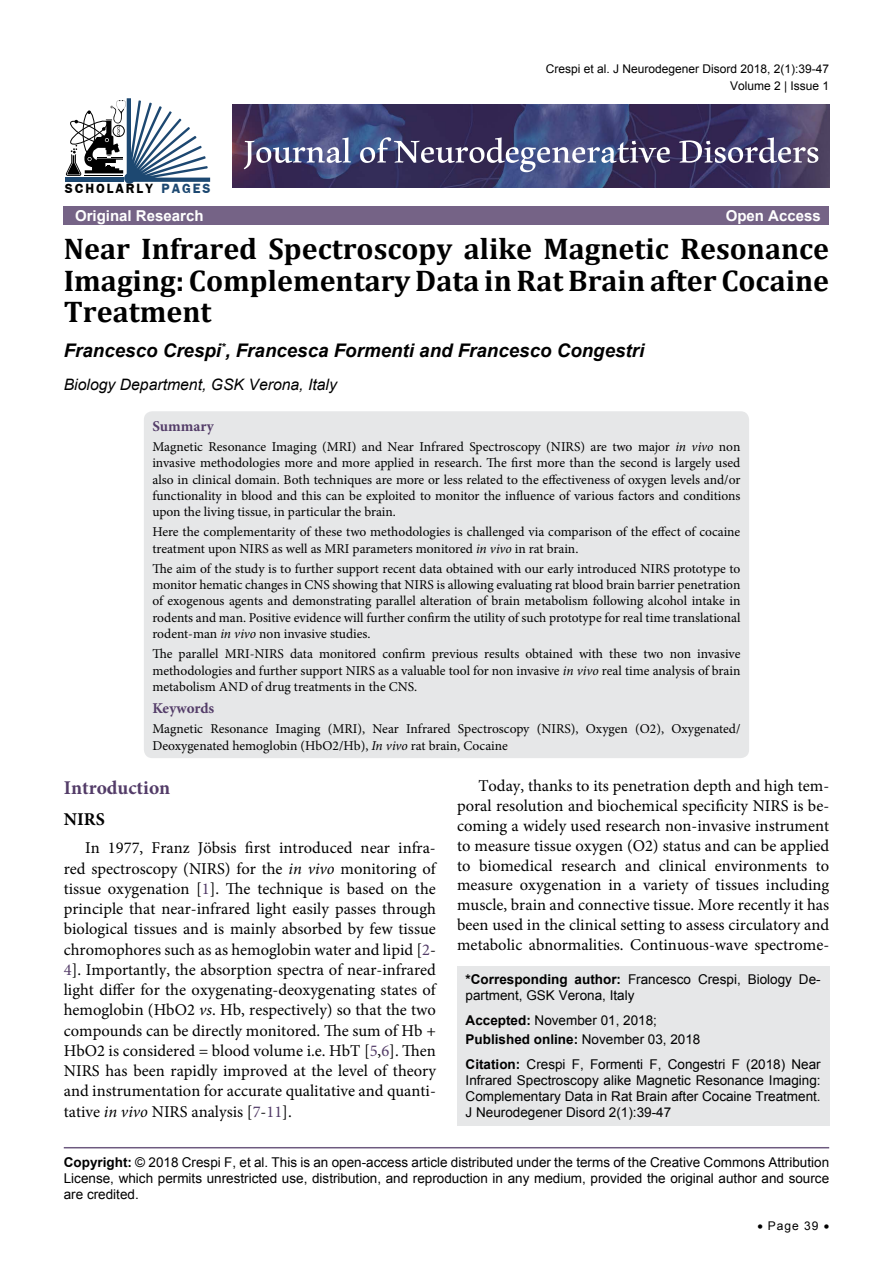
<style>
.page{position:relative;width:893px;height:1263px;background:#fff}
.page>*{position:absolute;margin:0;border:0;box-sizing:border-box;transform-origin:0 0}
.t1{font:55.5px "Aldhabi";color:#fff}
.t2{font:700 30px/31.5px "Cambria";color:#000;text-align:justify}
.t3{font:21.15px "Freesia UPC Bold";letter-spacing:.09em;color:#000}
.t4{font:700 19.5px "Minion Pro";color:#533c68}
.t5{font:italic 700 18.75px "Arial";color:#000}
.t6{font:700 18px "Minion Pro";color:#000}
.t7{font:16.5px/20.2px "Minion Pro";color:#000;text-align:justify}
.t8{font:italic 15.75px "Arial";color:#000}
.t9{font:700 15px "Arial";color:#fff}
.t10{font:700 15px "Minion Pro";color:#533c68}
.t11{font:13.5px/16.2px "Minion Pro";color:#000;text-align:justify}
.t12{font:13.5px/16.2px "Arial";color:#000}
.t13{font:12px/17.2px "Arial";color:#000;text-align:right}
.s1{color:#1d4871}
.s2{font-style:italic}
.s3{color:#533c68}
.s4{font-weight:700}
</style>
<div class="page">
<div style="left:457px;top:966px;width:372px;height:160px;background:#e6e7e8"></div>
<hr style="left:64px;top:1147px;width:765px;height:1px;background:#533c68">
<div style="left:64px;top:207px;width:765px;height:18px;background:#756386"></div>
<hr style="left:65px;top:178px;width:59px;height:4px;background:#1d4871">
<svg style="left:66px;top:98px;width:144px;height:84px"></svg>
<div style="left:124px;top:173px;width:11px;height:11px;background:#1d4871;border-radius:50%"></div>
<img style="left:233px;top:105px;width:596px;height:82px">
<div style="left:144px;top:411px;width:605px;height:347px;background:#e6e7e8;border-radius:9px"></div>
<p class="t13" style="left:546px;top:60px;width:285px">Crespi et al. J Neurodegener Disord 2018, 2(1):39-47<br>Volume 2 | Issue 1</p>
<h3 class="t3" style="left:65px;top:173px;width:147px">SCHOLARLY <span class="s1">PAGES</span></h3>
<h1 class="t1" style="left:244px;top:103px;width:577px">Journal of Neurodegenerative Disorders</h1>
<p class="t9" style="left:75px;top:206px;width:130px">Original Research</p>
<p class="t9" style="left:726px;top:206px;width:97px">Open Access</p>
<h2 class="t2" style="left:64px;top:232px;width:767px">Near Infrared Spectroscopy alike Magnetic Resonance Imaging: Complementary Data in Rat Brain after Cocaine Treatment</h2>
<h3 class="t5" style="left:64px;top:338px;width:582px">Francesco Crespi<sup>*</sup>, Francesca Formenti and Francesco Congestri</h3>
<p class="t8" style="left:64px;top:374px;width:275px">Biology Department, GSK Verona, Italy</p>
<p class="t10" style="left:152px;top:415px;width:63px">Summary</p>
<p class="t11" style="left:152px;top:439px;width:590px">Magnetic Resonance Imaging (MRI) and Near Infrared Spectroscopy (NIRS) are two major <span class="s2">in vivo</span> non invasive methodologies more and more applied in research. The first more than the second is largely used also in clinical domain. Both techniques are more or less related to the effectiveness of oxygen levels and/or functionality in blood and this can be exploited to monitor the influence of various factors and conditions upon the living tissue, in particular the brain.</p>
<p class="t11" style="left:152px;top:524px;width:589px">Here the complementarity of these two methodologies is challenged via comparison of the effect of cocaine treatment upon NIRS as well as MRI parameters monitored <span class="s2">in vivo</span> in rat brain.</p>
<p class="t11" style="left:152px;top:561px;width:590px">The aim of the study is to further support recent data obtained with our early introduced NIRS prototype to monitor hematic changes in CNS showing that NIRS is allowing evaluating rat blood brain barrier penetration of exogenous agents and demonstrating parallel alteration of brain metabolism following alcohol intake in rodents and man. Positive evidence will further confirm the utility of such prototype for real time translational rodent-man <span class="s2">in vivo</span> non invasive studies.</p>
<p class="t11" style="left:152px;top:646px;width:590px">The parallel MRI-NIRS data monitored confirm previous results obtained with these two non invasive methodologies and further support NIRS as a valuable tool for non invasive <span class="s2">in vivo</span> real time analysis of brain metabolism AND of drug treatments in the CNS.</p>
<p class="t10" style="left:152px;top:698px;width:63px">Keywords</p>
<p class="t11" style="left:152px;top:721px;width:590px">Magnetic Resonance Imaging (MRI), Near Infrared Spectroscopy (NIRS), Oxygen (O2), Oxygenated/<br>Deoxygenated hemoglobin (HbO2/Hb), <span class="s2">In vivo</span> rat brain, Cocaine</p>
<h3 class="t4" style="left:64px;top:774px;width:108px">Introduction</h3>
<h3 class="t6" style="left:64px;top:806px;width:43px">NIRS</h3>
<p class="t7" style="left:64px;top:838px;width:374px;text-indent:21px">In 1977, Franz Jöbsis first introduced near infra&shy;red spectroscopy (NIRS) for the <span class="s2">in vivo</span> monitoring of tissue oxygenation [<span class="s3">1</span>]. The technique is based on the principle that near-infrared light easily passes through biological tissues and is mainly absorbed by few tissue chromophores such as as hemoglobin water and lipid [<span class="s3">2</span>- <span class="s3">4</span>]. Importantly, the absorption spectra of near-infrared light differ for the oxygenating-deoxygenating states of hemoglobin (HbO2 <span class="s2">vs</span>. Hb, respectively) so that the two compounds can be directly monitored. The sum of Hb + HbO2 is considered = blood volume i.e. HbT [<span class="s3">5</span>,<span class="s3">6</span>]. Then NIRS has been rapidly improved at the level of theory and instrumentation for accurate qualitative and quanti&shy;tative <span class="s2">in vivo</span> NIRS analysis [<span class="s3">7</span>-<span class="s3">11</span>].</p>
<p class="t7" style="left:457px;top:776px;width:374px;line-height:19.8px;text-indent:21px">Today, thanks to its penetration depth and high tem&shy;poral resolution and biochemical specificity NIRS is be&shy;coming a widely used research non-invasive instrument to measure tissue oxygen (O2) status and can be applied to biomedical research and clinical environments to measure oxygenation in a variety of tissues including muscle, brain and connective tissue. More recently it has been used in the clinical setting to assess circulatory and metabolic abnormalities. Continuous-wave spectrome-</p>
<p class="t12" style="left:466px;top:971px;width:357px"><span class="s4">*Corresponding author:</span> Francesco Crespi, Biology De&shy;partment, GSK Verona, Italy</p>
<p class="t12" style="left:466px;top:1011px;width:236px;line-height:18.8px"><span class="s4">Accepted:</span> November 01, 2018;<br><span class="s4">Published online:</span> November 03, 2018</p>
<p class="t12" style="left:466px;top:1056px;width:357px;text-align:justify"><span class="s4">Citation:</span> Crespi F, Formenti F, Congestri F (2018) Near Infrared Spectroscopy alike Magnetic Resonance Imaging:<br>Complementary Data in Rat Brain after Cocaine Treatment.<br>J Neurodegener Disord 2(1):39-47</p>
<p class="t12" style="left:64px;top:1154px;width:767px;text-align:justify"><span class="s4">Copyright:</span> © 2018 Crespi F, et al. This is an open-access article distributed under the terms of the Creative Commons Attribution License, which permits unrestricted use, distribution, and reproduction in any medium, provided the original author and source are credited.</p>
<p class="t13" style="left:757px;top:1217px;width:73px">• Page 39 •</p>
</div>
